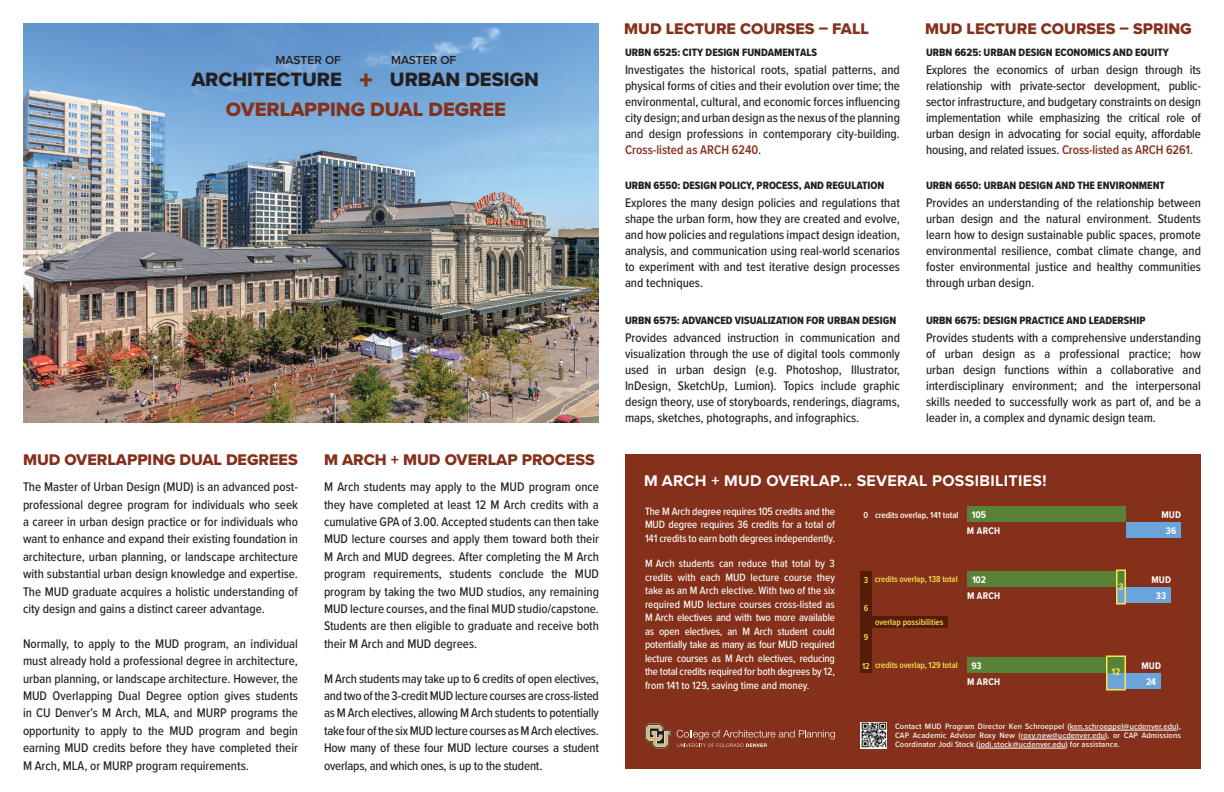
<style>
.page{position:relative;width:1224px;height:792px;background:#fff}
.page>*{position:absolute;margin:0;border:0;box-sizing:border-box;transform-origin:0 0}
.t1{font:20px "Proxima Nova Extrabld";color:#231f20}
.t2{font:20px "Proxima Nova Extrabld";color:#84301b}
.t3{font:16px "Proxima Nova Extrabld";color:#84301b}
.t4{font:700 16px "Proxima Nova";letter-spacing:.02em;color:#fff}
.t5{font:500 13px/16px "Proxima Nova Cond";color:#231f20;text-align:justify}
.t6{font:600 12px "Proxima Nova";color:#231f20}
.t7{font:500 11px/13.5px "Proxima Nova Cond";letter-spacing:-.01em;color:#fff;text-align:justify}
.t8{font:11px "Proxima Nova Cond Extrabld";color:#231f20}
.t9{font:700 10px "Proxima Nova Cond";color:#fff}
.t10{font:700 10px "Proxima Nova Cond";color:#fbe24f}
.t11{font:600 9px "Proxima Nova Cond";letter-spacing:-.01em;color:#fbe24f}
.t12{font:600 9px "Proxima Nova Cond";color:#fff}
.t13{font:500 8.1px/9px "Proxima Nova Cond";letter-spacing:.01em;color:#fff;text-align:justify;scale:1.11 1}
.s1{font-family:"Proxima Nova";font-weight:900;font-size:27px;color:#84301b}
.s2{font-weight:600;color:#84301b}
</style>
<div class="page">
<img style="left:23px;top:23px;width:576px;height:400px">
<div style="left:625px;top:454px;width:576px;height:315px;background:#84301b"></div>
<div style="left:872px;top:616px;width:76px;height:12px;background:#571b09"></div>
<svg style="left:645px;top:724px;width:26px;height:24px"></svg>
<svg style="left:677px;top:730px;width:158px;height:17px"></svg>
<hr style="left:1070px;top:730px;width:107px;height:1px;background:#fff">
<hr style="left:1021px;top:739px;width:84px;height:1px;background:#fff">
<hr style="left:979px;top:748px;width:87px;height:1px;background:#fff">
<div style="left:967px;top:571px;width:159px;height:16px;background:#598239"></div>
<div style="left:1116px;top:587px;width:55px;height:16px;background:#6ba4d8"></div>
<div style="left:967px;top:657px;width:159px;height:16px;background:#598239"></div>
<div style="left:1106px;top:673px;width:55px;height:16px;background:#6ba4d8"></div>
<svg style="left:1106px;top:655px;width:20px;height:36px"></svg>
<div style="left:967px;top:506px;width:159px;height:16px;background:#598239"></div>
<div style="left:1126px;top:522px;width:55px;height:16px;background:#6ba4d8"></div>
<svg style="left:1116px;top:569px;width:10px;height:36px"></svg>
<div style="left:860px;top:571px;width:12px;height:102px;background:#571b09"></div>
<img style="left:860px;top:722px;width:27px;height:27px">
<p class="t6" style="left:276px;top:51px;width:67px">MASTER OF</p>
<p class="t6" style="left:391px;top:51px;width:67px">MASTER OF</p>
<h1 class="t2" style="left:226px;top:94px;width:282px">OVERLAPPING DUAL DEGREE</h1>
<h1 class="t1" style="left:191px;top:64px;width:349px">ARCHITECTURE <span class="s1">+</span> URBAN DESIGN</h1>
<p class="t3" style="left:23px;top:448px;width:276px">MUD OVERLAPPING DUAL DEGREES</p>
<p class="t3" style="left:324px;top:448px;width:272px">M ARCH + MUD OVERLAP PROCESS</p>
<p class="t5" style="left:23px;top:478px;width:277px;line-height:17.4px">The Master of Urban Design (MUD) is an advanced post&shy;professional degree program for individuals who seek a career in urban design practice or for individuals who want to enhance and expand their existing foundation in architecture, urban planning, or landscape architecture with substantial urban design knowledge and expertise.<br>The MUD graduate acquires a holistic understanding of city design and gains a distinct career advantage.</p>
<p class="t5" style="left:23px;top:634px;width:277px;line-height:17.4px">Normally, to apply to the MUD program, an individual must already hold a professional degree in architecture, urban planning, or landscape architecture. However, the MUD Overlapping Dual Degree option gives students in CU Denver’s M Arch, MLA, and MURP programs the opportunity to apply to the MUD program and begin earning MUD credits before they have completed their M Arch, MLA, or MURP program requirements.</p>
<p class="t5" style="left:324px;top:478px;width:277px;line-height:17.4px">M Arch students may apply to the MUD program once they have completed at least 12 M Arch credits with a cumulative GPA of 3.00. Accepted students can then take MUD lecture courses and apply them toward both their M Arch and MUD degrees. After completing the M Arch program requirements, students conclude the MUD program by taking the two MUD studios, any remaining MUD lecture courses, and the final MUD studio/capstone.<br>Students are then eligible to graduate and receive both their M Arch and MUD degrees.</p>
<p class="t5" style="left:324px;top:669px;width:277px;line-height:17.4px">M Arch students may take up to 6 credits of open electives, and two of the 3-credit MUD lecture courses are cross-listed as M Arch electives, allowing M Arch students to potentially take four of the six MUD lecture courses as M Arch electives.<br>How many of these four MUD lecture courses a student overlaps, and which ones, is up to the student.</p>
<p class="t3" style="left:624px;top:16px;width:246px">MUD LECTURE COURSES – FALL</p>
<p class="t8" style="left:625px;top:44px;width:194px">URBN 6525: CITY DESIGN FUNDAMENTALS</p>
<p class="t3" style="left:925px;top:16px;width:268px">MUD LECTURE COURSES – SPRING</p>
<p class="t8" style="left:926px;top:44px;width:244px">URBN 6625: URBAN DESIGN ECONOMICS AND EQUITY</p>
<p class="t5" style="left:625px;top:61px;width:277px">Investigates the historical roots, spatial patterns, and physical forms of cities and their evolution over time; the environmental, cultural, and economic forces influencing city design; and urban design as the nexus of the planning and design professions in contemporary city-building.<br><span class="s2">Cross-listed as ARCH 6240</span>.</p>
<p class="t5" style="left:926px;top:61px;width:277px">Explores the economics of urban design through its relationship with private-sector development, public&shy;sector infrastructure, and budgetary constraints on design implementation while emphasizing the critical role of urban design in advocating for social equity, affordable housing, and related issues. <span class="s2">Cross-listed as ARCH 6261</span>.</p>
<p class="t8" style="left:625px;top:177px;width:261px">URBN 6550: DESIGN POLICY, PROCESS, AND REGULATION</p>
<p class="t8" style="left:926px;top:177px;width:240px">URBN 6650: URBAN DESIGN AND THE ENVIRONMENT</p>
<p class="t5" style="left:625px;top:194px;width:277px">Explores the many design policies and regulations that shape the urban form, how they are created and evolve, and how policies and regulations impact design ideation, analysis, and communication using real-world scenarios to experiment with and test iterative design processes and techniques.</p>
<p class="t5" style="left:926px;top:194px;width:277px">Provides an understanding of the relationship between urban design and the natural environment. Students learn how to design sustainable public spaces, promote environmental resilience, combat climate change, and foster environmental justice and healthy communities through urban design.</p>
<p class="t8" style="left:625px;top:312px;width:273px">URBN 6575: ADVANCED VISUALIZATION FOR URBAN DESIGN</p>
<p class="t8" style="left:926px;top:312px;width:221px">URBN 6675: DESIGN PRACTICE AND LEADERSHIP</p>
<p class="t5" style="left:625px;top:329px;width:277px">Provides advanced instruction in communication and visualization through the use of digital tools commonly used in urban design (e.g. Photoshop, Illustrator, InDesign, SketchUp, Lumion). Topics include graphic design theory, use of storyboards, renderings, diagrams, maps, sketches, photographs, and infographics.</p>
<p class="t5" style="left:926px;top:329px;width:277px">Provides students with a comprehensive understanding of urban design as a professional practice; how urban design functions within a collaborative and interdisciplinary environment; and the interpersonal skills needed to successfully work as part of, and be a leader in, a complex and dynamic design team.</p>
<p class="t4" style="left:644px;top:468px;width:404px">M ARCH + MUD OVERLAP... SEVERAL POSSIBILITIES!</p>
<p class="t7" style="left:645px;top:504px;width:192px">The M Arch degree requires 105 credits and the MUD degree requires 36 credits for a total of 141 credits to earn both degrees independently.</p>
<p class="t7" style="left:645px;top:556px;width:192px">M Arch students can reduce that total by 3 credits with each MUD lecture course they take as an M Arch elective. With two of the six required MUD lecture courses cross-listed as M Arch electives and with two more available as open electives, an M Arch student could potentially take as many as four MUD required lecture courses as M Arch electives, reducing the total credits required for both degrees by 12, from 141 to 129, saving time and money.</p>
<p class="t9" style="left:972px;top:507px;width:15px">105</p>
<p class="t12" style="left:864px;top:508px;width:96px">0 credits overlap, 141 total</p>
<p class="t9" style="left:967px;top:523px;width:35px">M ARCH</p>
<p class="t9" style="left:972px;top:572px;width:15px">102</p>
<p class="t11" style="left:864px;top:573px;width:95px">3 credits overlap, 138 total</p>
<p class="t9" style="left:967px;top:588px;width:35px">M ARCH</p>
<p class="t11" style="left:864px;top:602px;width:6px">6</p>
<p class="t11" style="left:875px;top:615px;width:70px">overlap possibilities</p>
<p class="t11" style="left:875px;top:658px;width:84px">credits overlap, 129 total</p>
<p class="t11" style="left:864px;top:630px;width:6px">9</p>
<p class="t9" style="left:971px;top:658px;width:12px">93</p>
<p class="t11" style="left:862px;top:659px;width:9px">12</p>
<p class="t9" style="left:967px;top:674px;width:35px">M ARCH</p>
<p class="t10" style="left:1118px;top:580px;width:7px">3</p>
<p class="t9" style="left:1162px;top:507px;width:21px">MUD</p>
<p class="t9" style="left:1166px;top:523px;width:12px">36</p>
<p class="t9" style="left:1152px;top:572px;width:21px">MUD</p>
<p class="t9" style="left:1156px;top:588px;width:12px">33</p>
<p class="t10" style="left:1112px;top:665px;width:10px">12</p>
<p class="t9" style="left:1142px;top:658px;width:21px">MUD</p>
<p class="t9" style="left:1146px;top:674px;width:11px">24</p>
<p class="t13" style="left:895px;top:722px;width:259px">Contact MUD Program Director Ken Schroeppel (ken.schroeppel@ucdenver.edu), CAP Academic Advisor Roxy New (roxy.new@ucdenver.edu), or CAP Admissions Coordinator Jodi Stock (jodi.stock@ucdenver.edu) for assistance.</p>
</div>
